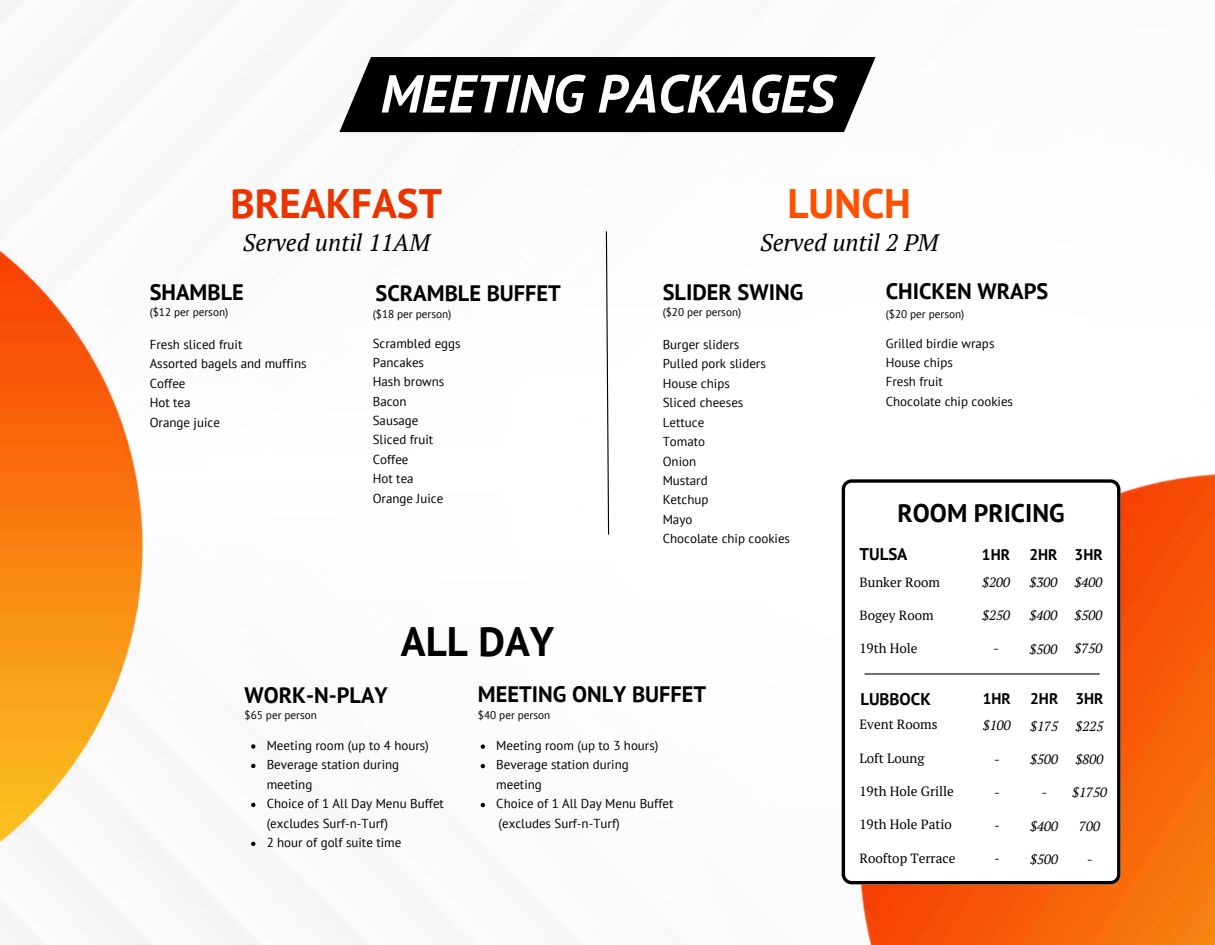
<style>
.page{position:relative;width:1215px;height:945px;background:#fff}
.page>*{position:absolute;margin:0;border:0;box-sizing:border-box;transform-origin:0 0}
.t1{font:italic 700 53.4px "PT Sans";color:#fff}
.t2{font:700 41.1px "PT Sans";color:#eb3300}
.t3{font:700 41.1px "PT Sans";color:#000}
.t4{font:700 41.1px "PT Sans";color:#fe5000}
.t5{font:700 25.5px "PT Sans";color:#000}
.t6{font:italic 23.85px "PT Serif";color:#000}
.t7{font:700 22.35px "PT Sans";color:#000}
.t8{font:700 16.95px "PT Sans";color:#000}
.t9{font:700 15.45px "PT Sans";color:#000}
.t10{font:13.35px "PT Serif";color:#000}
.t11{font:italic 13.35px "PT Serif";color:#000}
.t12{font:13.05px/19.5px "PT Sans";color:#000}
.t13{font:12.9px/19.4px "PT Sans";color:#000}
.t14{font:11.25px "PT Sans";color:#000}
</style>
<div class="page">
<img style="left:841px;top:473px;width:374px;height:411px">
<div style="left:339px;top:57px;width:537px;height:75px;background:#000"></div>
<svg style="left:842px;top:479px;width:278px;height:405px"></svg>
<svg style="left:605px;top:231px;width:5px;height:304px"></svg>
<img style="left:0;top:250px;width:142px;height:674px">
<svg style="left:251px;top:744px;width:4px;height:5px"></svg>
<svg style="left:251px;top:764px;width:4px;height:4px"></svg>
<svg style="left:251px;top:803px;width:4px;height:4px"></svg>
<svg style="left:251px;top:842px;width:4px;height:4px"></svg>
<svg style="left:481px;top:744px;width:4px;height:5px"></svg>
<svg style="left:481px;top:764px;width:4px;height:4px"></svg>
<svg style="left:481px;top:803px;width:4px;height:4px"></svg>
<img style="left:849px;top:884px;width:366px;height:61px">
<hr style="left:865px;top:673px;width:235px;height:2px;background:#000">
<h1 class="t1" style="left:381px;top:58px;width:455px">MEETING PACKAGES</h1>
<h2 class="t2" style="left:230px;top:176px;width:213px">BREAKFAST</h2>
<h3 class="t6" style="left:243px;top:226px;width:188px">Served until 11AM</h3>
<h3 class="t7" style="left:150px;top:278px;width:96px">SHAMBLE</h3>
<p class="t12" style="left:150px;top:334px;width:158px">Fresh sliced fruit<br>Assorted bagels and muffins<br>Coffee<br>Hot tea<br>Orange juice</p>
<h3 class="t7" style="left:376px;top:278px;width:187px">SCRAMBLE BUFFET</h3>
<p class="t13" style="left:373px;top:333px;width:89px">Scrambled eggs<br>Pancakes<br>Hash browns<br>Bacon<br>Sausage<br>Sliced fruit<br>Coffee<br>Hot tea<br>Orange Juice</p>
<p class="t14" style="left:150px;top:305px;width:80px">($12 per person)</p>
<p class="t14" style="left:373px;top:306px;width:80px">($18 per person)</p>
<h2 class="t3" style="left:401px;top:614px;width:155px">ALL DAY</h2>
<h2 class="t4" style="left:787px;top:176px;width:125px">LUNCH</h2>
<h3 class="t6" style="left:760px;top:226px;width:180px">Served until 2 PM</h3>
<h3 class="t7" style="left:663px;top:277px;width:142px">SLIDER SWING</h3>
<h3 class="t7" style="left:886px;top:277px;width:164px">CHICKEN WRAPS</h3>
<p class="t14" style="left:663px;top:305px;width:80px">($20 per person)</p>
<p class="t14" style="left:886px;top:306px;width:80px">($20 per person)</p>
<p class="t12" style="left:663px;top:334px;width:129px">Burger sliders<br>Pulled pork sliders<br>House chips<br>Sliced cheeses<br>Lettuce<br>Tomato<br>Onion<br>Mustard<br>Ketchup<br>Mayo<br>Chocolate chip cookies</p>
<p class="t13" style="left:886px;top:333px;width:129px">Grilled birdie wraps<br>House chips<br>Fresh fruit<br>Chocolate chip cookies</p>
<h3 class="t5" style="left:898px;top:496px;width:169px">ROOM PRICING</h3>
<p class="t8" style="left:860px;top:543px;width:50px">TULSA</p>
<p class="t9" style="left:982px;top:545px;width:30px">1HR</p>
<p class="t9" style="left:1029px;top:545px;width:75px">2HR 3HR</p>
<p class="t10" style="left:860px;top:573px;width:82px">Bunker Room</p>
<p class="t10" style="left:860px;top:606px;width:76px">Bogey Room</p>
<p class="t10" style="left:860px;top:639px;width:60px">19th Hole</p>
<p class="t11" style="left:982px;top:573px;width:30px">$200</p>
<p class="t11" style="left:982px;top:606px;width:30px">$250</p>
<p class="t11" style="left:993px;top:639px;width:7px">-</p>
<p class="t11" style="left:1029px;top:573px;width:30px">$300</p>
<p class="t11" style="left:1029px;top:607px;width:30px">$400</p>
<p class="t11" style="left:1029px;top:640px;width:30px">$500</p>
<p class="t11" style="left:1075px;top:573px;width:30px">$400</p>
<p class="t11" style="left:1075px;top:606px;width:30px">$500</p>
<p class="t11" style="left:1075px;top:639px;width:30px">$750</p>
<h3 class="t7" style="left:245px;top:680px;width:145px">WORK-N-PLAY</h3>
<h3 class="t7" style="left:478px;top:680px;width:230px">MEETING ONLY BUFFET</h3>
<p class="t8" style="left:860px;top:688px;width:72px">LUBBOCK</p>
<p class="t9" style="left:983px;top:688px;width:30px">1HR</p>
<p class="t9" style="left:1030px;top:688px;width:75px">2HR 3HR</p>
<p class="t14" style="left:245px;top:707px;width:74px">$65 per person</p>
<p class="t12" style="left:267px;top:735px;width:179px">Meeting room (up to 4 hours)<br>Beverage station during meeting<br>Choice of 1 All Day Menu Buffet (excludes Surf-n-Turf)<br>2 hour of golf suite time</p>
<p class="t14" style="left:478px;top:707px;width:74px">$40 per person</p>
<p class="t12" style="left:496px;top:735px;width:179px">Meeting room (up to 3 hours)<br>Beverage station during meeting<br>Choice of 1 All Day Menu Buffet (excludes Surf-n-Turf)</p>
<p class="t10" style="left:860px;top:715px;width:80px">Event Rooms</p>
<p class="t10" style="left:860px;top:749px;width:66px">Loft Loung</p>
<p class="t10" style="left:860px;top:782px;width:96px">19th Hole Grille</p>
<p class="t10" style="left:860px;top:815px;width:94px">19th Hole Patio</p>
<p class="t10" style="left:860px;top:849px;width:97px">Rooftop Terrace</p>
<p class="t11" style="left:983px;top:717px;width:30px">$100</p>
<p class="t11" style="left:994px;top:750px;width:7px">-</p>
<p class="t11" style="left:994px;top:783px;width:7px">-</p>
<p class="t11" style="left:994px;top:816px;width:7px">-</p>
<p class="t11" style="left:994px;top:849px;width:7px">-</p>
<p class="t11" style="left:1030px;top:717px;width:30px">$175</p>
<p class="t11" style="left:1030px;top:750px;width:30px">$500</p>
<p class="t11" style="left:1041px;top:784px;width:7px">-</p>
<p class="t11" style="left:1030px;top:817px;width:30px">$400</p>
<p class="t11" style="left:1030px;top:850px;width:30px">$500</p>
<p class="t11" style="left:1076px;top:717px;width:30px">$225</p>
<p class="t11" style="left:1076px;top:750px;width:30px">$800</p>
<p class="t11" style="left:1072px;top:784px;width:37px">$1750</p>
<p class="t11" style="left:1079px;top:817px;width:23px">700</p>
<p class="t11" style="left:1087px;top:850px;width:7px">-</p>
</div>
